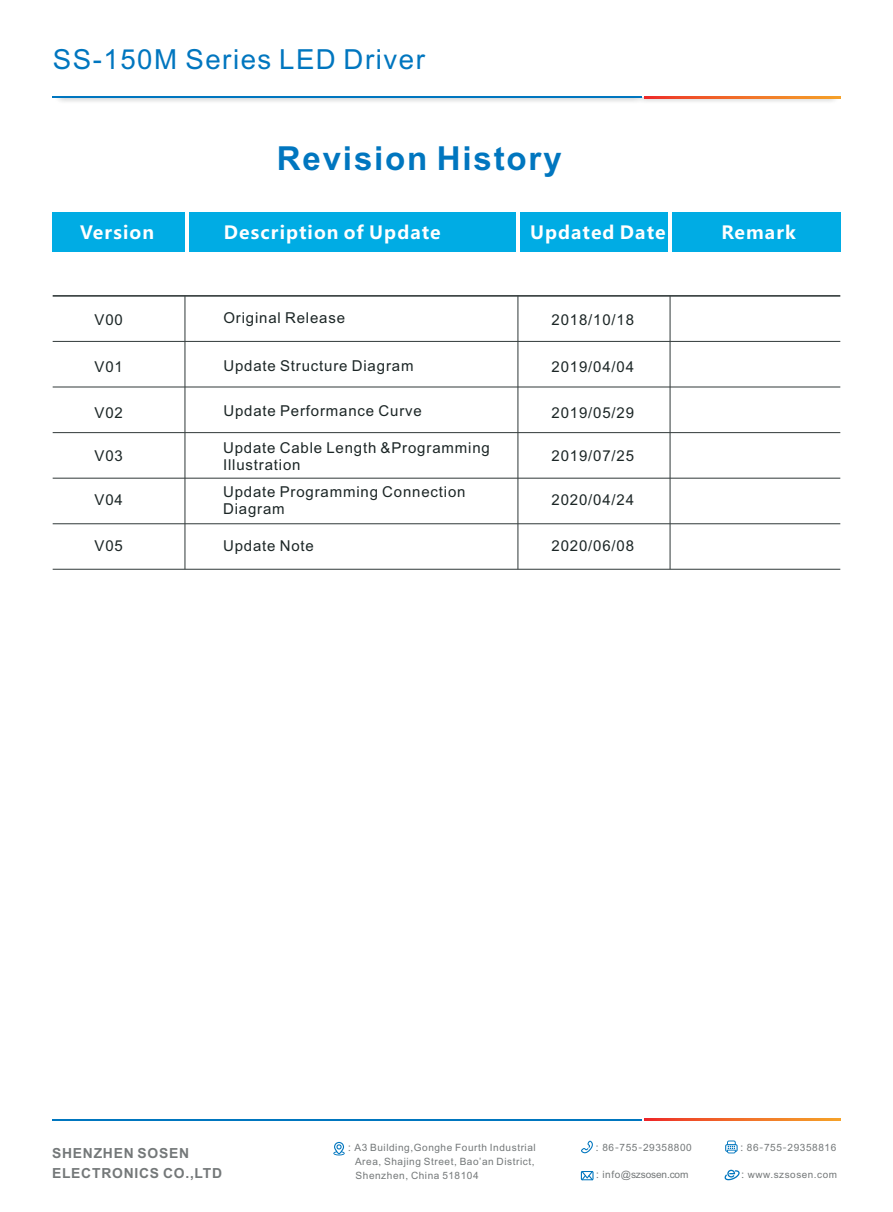
<style>
.page{position:relative;width:893px;height:1212px;background:#fff}
.page>*{position:absolute;margin:0;border:0;box-sizing:border-box;transform-origin:0 0}
.t1{font:700 33.15px "Arial";letter-spacing:.055em;color:#0076bf}
.t2{font:27.6px "Arial";letter-spacing:.055em;color:#0076bf}
.t3{font:700 18px "Microsoft Ya Hei";letter-spacing:.06em;color:#fff}
.t4{font:15px/16.8px "Arial";letter-spacing:.055em;color:#1c2626}
.t5{font:700 13.8px/20.2px "Arial";letter-spacing:.055em;color:#747879}
.t6{font:10.05px/13.8px "Arial";letter-spacing:.055em;color:#747879;text-align:justify}
.t7{font:10.05px "Arial";letter-spacing:-.015em;color:#747879}
.t8{font:9.9px "Arial";letter-spacing:.055em;color:#747879}
.s1{font-family:"Microsoft Ya Hei"}
</style>
<div class="page">
<img style="left:58px;top:98px;width:782px;height:4px">
<hr style="left:53px;top:97px;width:589px;height:1px;background:#0076bf">
<svg style="left:644px;top:97px;width:196px;height:1px"></svg>
<svg style="left:333px;top:1142px;width:12px;height:13px"></svg>
<svg style="left:581px;top:1140px;width:12px;height:13px"></svg>
<svg style="left:725px;top:1140px;width:13px;height:13px"></svg>
<svg style="left:724px;top:1170px;width:16px;height:10px"></svg>
<svg style="left:581px;top:1171px;width:12px;height:9px"></svg>
<hr style="left:53px;top:1119px;width:589px;height:1px;background:#0076bf">
<svg style="left:644px;top:1119px;width:196px;height:1px"></svg>
<hr style="left:53px;top:295px;width:787px;height:2px;background:#3c4444">
<hr style="left:53px;top:341px;width:787px;height:1px;background:#3c4444">
<hr style="left:53px;top:386px;width:787px;height:1px;background:#3c4444">
<hr style="left:53px;top:432px;width:787px;height:1px;background:#3c4444">
<hr style="left:53px;top:478px;width:787px;height:1px;background:#3c4444">
<hr style="left:53px;top:523px;width:787px;height:1px;background:#3c4444">
<hr style="left:184px;top:296px;width:1px;height:273px;background:#3c4444">
<hr style="left:517px;top:296px;width:1px;height:273px;background:#3c4444">
<hr style="left:669px;top:296px;width:2px;height:273px;background:#3c4444">
<hr style="left:53px;top:569px;width:787px;height:1px;background:#3c4444">
<div style="left:53px;top:213px;width:132px;height:39px;background:#00ace4"></div>
<div style="left:189px;top:213px;width:327px;height:39px;background:#00ace4"></div>
<div style="left:520px;top:213px;width:148px;height:39px;background:#00ace4"></div>
<div style="left:672px;top:213px;width:168px;height:39px;background:#00ace4"></div>
<h2 class="t2" style="left:53px;top:49px;width:374px">SS-15 M Series LED Driver</h2>
<h2 class="t2" style="left:137px;top:49px;width:17px">0</h2>
<h1 class="t1" style="left:277px;top:146px;width:286px">Revision History</h1>
<p class="t3" style="left:80px;top:224px;width:75px">Version</p>
<p class="t3" style="left:224px;top:224px;width:219px">Description of Update</p>
<p class="t3" style="left:530px;top:224px;width:137px">Updated Date</p>
<p class="t3" style="left:721px;top:224px;width:76px">Remark</p>
<p class="t4" style="left:95px;top:312px;width:30px">V00</p>
<p class="t4" style="left:223px;top:311px;width:123px">Original Release</p>
<p class="t4" style="left:551px;top:312px;width:84px">2018/10/18</p>
<p class="t4" style="left:95px;top:360px;width:30px">V01</p>
<p class="t4" style="left:223px;top:359px;width:192px">Update Structure Diagram</p>
<p class="t4" style="left:551px;top:360px;width:84px">2019/04/04</p>
<p class="t4" style="left:95px;top:405px;width:30px">V02</p>
<p class="t4" style="left:223px;top:404px;width:200px">Update Performance Curve</p>
<p class="t4" style="left:551px;top:406px;width:84px">2019/05/29</p>
<p class="t4" style="left:95px;top:449px;width:30px">V03</p>
<p class="t4" style="left:551px;top:449px;width:84px">2019/07/25</p>
<p class="t4" style="left:223px;top:441px;width:268px">Update Cable Length &amp;Programming<br>Illustration</p>
<p class="t4" style="left:223px;top:484px;width:244px">Update Programming Connection<br>Diagram</p>
<p class="t4" style="left:95px;top:493px;width:30px">V04</p>
<p class="t4" style="left:551px;top:493px;width:84px">2020/04/24</p>
<p class="t4" style="left:95px;top:539px;width:30px">V05</p>
<p class="t4" style="left:223px;top:539px;width:92px">Update Note</p>
<p class="t4" style="left:551px;top:538px;width:84px">2020/06/08</p>
<p class="t5" style="left:52px;top:1144px;width:172px">SHENZHEN SOSEN<br>ELECTRONICS CO.,LTD</p>
<p class="t6" style="left:355px;top:1142px;width:182px;text-indent:-11px"><span class="s1">：</span>A3 Building,Gonghe Fourth Industrial Area, Shajing Street, Bao’an District, Shenzhen, China 518104</p>
<p class="t6" style="left:592px;top:1141px;width:101px"><span class="s1">：</span>86<span class="s1">-</span>755<span class="s1">-</span>29358800</p>
<p class="t6" style="left:737px;top:1141px;width:101px"><span class="s1">：</span>86<span class="s1">-</span>755<span class="s1">-</span>29358816</p>
<p class="t7" style="left:592px;top:1171px;width:97px"><span class="s1">：</span>info@szsosen.com</p>
<p class="t8" style="left:738px;top:1171px;width:101px"><span class="s1">：</span>www.szsosen.com</p>
</div>
